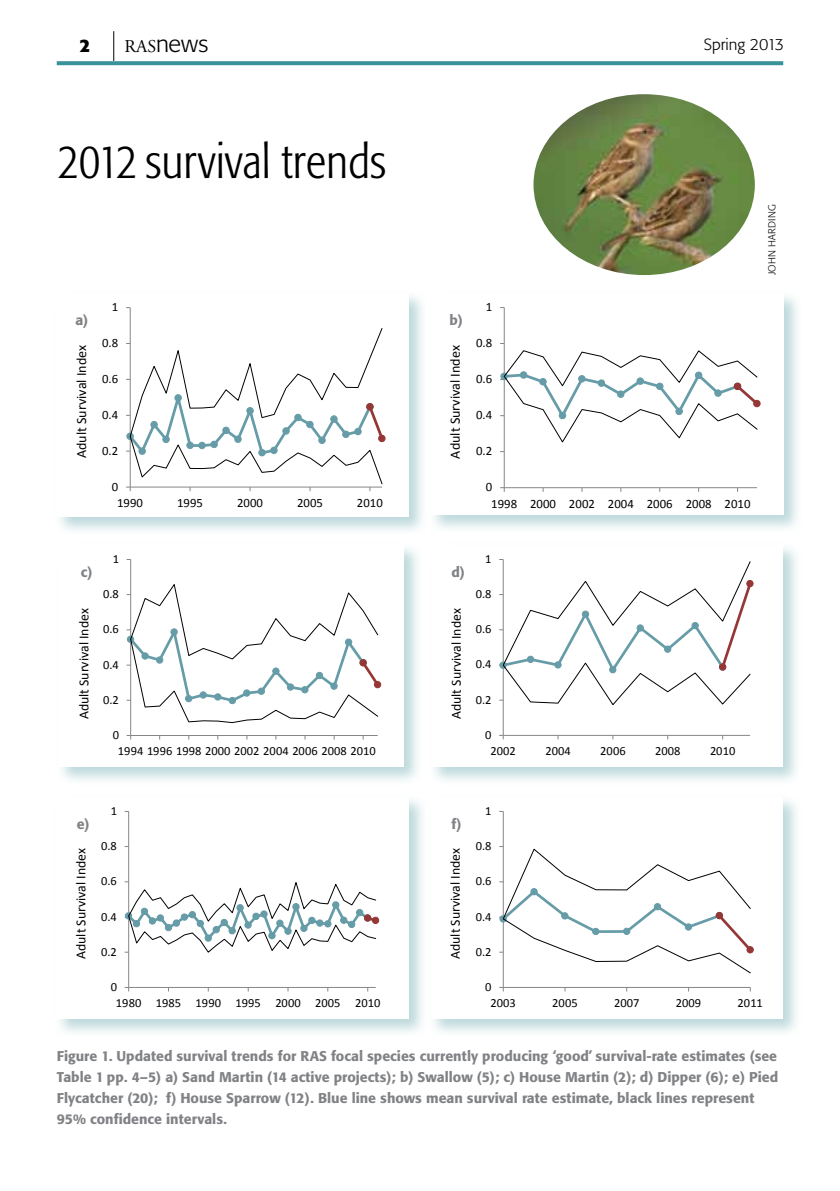
<style>
.page{position:relative;width:840px;height:1191px;background:#fff}
.page>*{position:absolute;margin:0;border:0;box-sizing:border-box;transform-origin:0 0}
.t1{font:300 condensed 48px "Formata BQ";color:#000}
.t2{font:300 24px "Formata BQ";color:#000}
.t3{font:700 18px "Formata BQ";color:#000}
.t4{font:300 16px "Formata BQ";color:#000}
.t5{font:14.2px "Calibri";color:#000}
.t6{font:500 14px/21px "Formata BQ";color:#808285}
.t7{font:14px "Calibri";color:#000}
.t8{font:13.8px "Calibri";color:#000}
.t9{font:12.8px "Calibri";color:#000}
.t10{font:12.6px "Calibri";color:#000}
.t11{font:12.4px "Calibri";color:#000}
.t12{font:300 10px "Formata BQ";letter-spacing:.02em;color:#000}
.s1{font-family:"Adobe Garamond Pro";font-weight:400;font-size:18px}
</style>
<div class="page">
<div style="left:428px;top:794px;width:374px;height:244px;background:#a8ccd0;opacity:.75"></div>
<div style="left:431px;top:797px;width:345px;height:221px;background:#fff"></div>
<hr style="left:502px;top:811px;width:1px;height:176px;background:#868686">
<hr style="left:503px;top:987px;width:246px;height:1px;background:#868686">
<svg style="left:499px;top:846px;width:251px;height:127px"></svg>
<div style="left:715px;top:912px;width:7px;height:6px;background:#953735;border-radius:50%"></div>
<div style="left:715px;top:912px;width:7px;height:7px;border:1px solid #953735;border-radius:50%"></div>
<div style="left:746px;top:946px;width:6px;height:7px;background:#953735;border-radius:50%"></div>
<div style="left:746px;top:946px;width:7px;height:7px;border:1px solid #953735;border-radius:50%"></div>
<div style="left:428px;top:542px;width:374px;height:244px;background:#a8ccd0;opacity:.75"></div>
<div style="left:431px;top:545px;width:345px;height:221px;background:#fff"></div>
<hr style="left:502px;top:559px;width:1px;height:176px;background:#868686">
<hr style="left:503px;top:735px;width:246px;height:1px;background:#868686">
<svg style="left:499px;top:559px;width:251px;height:146px"></svg>
<div style="left:718px;top:663px;width:7px;height:7px;border:1px solid #953735;border-radius:50%"></div>
<div style="left:746px;top:580px;width:6px;height:7px;background:#953735;border-radius:50%"></div>
<div style="left:746px;top:580px;width:7px;height:7px;border:1px solid #953735;border-radius:50%"></div>
<div style="left:56px;top:542px;width:367px;height:244px;background:#a8ccd0;opacity:.75"></div>
<div style="left:59px;top:545px;width:345px;height:221px;background:#fff"></div>
<hr style="left:130px;top:559px;width:1px;height:176px;background:#868686">
<hr style="left:131px;top:735px;width:246px;height:1px;background:#868686">
<svg style="left:126px;top:583px;width:252px;height:140px"></svg>
<div style="left:360px;top:659px;width:6px;height:7px;background:#953735;border-radius:50%"></div>
<div style="left:359px;top:659px;width:7px;height:7px;border:1px solid #953735;border-radius:50%"></div>
<div style="left:374px;top:681px;width:6px;height:7px;background:#953735;border-radius:50%"></div>
<div style="left:374px;top:681px;width:7px;height:7px;border:1px solid #953735;border-radius:50%"></div>
<svg style="left:57px;top:61px;width:725px;height:4px;background:#4198a0"></svg>
<hr style="left:113px;top:31px;width:1px;height:30px;background:#000">
<div style="left:427px;top:290px;width:375px;height:244px;background:#a8ccd0;opacity:.75"></div>
<div style="left:430px;top:293px;width:353px;height:221px;background:#fff"></div>
<hr style="left:503px;top:307px;width:1px;height:181px;background:#868686">
<hr style="left:504px;top:487px;width:252px;height:1px;background:#868686">
<svg style="left:500px;top:350px;width:257px;height:93px"></svg>
<div style="left:733px;top:383px;width:7px;height:6px;background:#953735;border-radius:50%"></div>
<div style="left:733px;top:383px;width:7px;height:7px;border:1px solid #953735;border-radius:50%"></div>
<div style="left:753px;top:400px;width:6px;height:7px;background:#953735;border-radius:50%"></div>
<div style="left:752px;top:400px;width:8px;height:7px;border:1px solid #953735;border-radius:50%"></div>
<div style="left:54px;top:290px;width:373px;height:246px;background:#a8ccd0;opacity:.75"></div>
<div style="left:57px;top:293px;width:351px;height:224px;background:#fff"></div>
<hr style="left:130px;top:308px;width:1px;height:179px;background:#868686">
<svg style="left:126px;top:328px;width:256px;height:163px"></svg>
<div style="left:366px;top:403px;width:7px;height:7px;background:#953735;border-radius:50%"></div>
<div style="left:366px;top:403px;width:7px;height:7px;border:1px solid #953735;border-radius:50%"></div>
<div style="left:378px;top:435px;width:7px;height:6px;background:#953735;border-radius:50%"></div>
<div style="left:378px;top:435px;width:7px;height:7px;border:1px solid #953735;border-radius:50%"></div>
<div style="left:54px;top:794px;width:373px;height:244px;background:#a8ccd0;opacity:.75"></div>
<div style="left:57px;top:797px;width:345px;height:221px;background:#fff"></div>
<hr style="left:128px;top:811px;width:1px;height:176px;background:#868686">
<hr style="left:129px;top:987px;width:246px;height:1px;background:#868686">
<svg style="left:124px;top:880px;width:254px;height:73px"></svg>
<div style="left:372px;top:916px;width:7px;height:8px;border:1px solid #953735;border-radius:50%"></div>
<img style="left:533px;top:94px;width:221px;height:181px">
<p class="t3" style="left:80px;top:35px;width:12px">2</p>
<h2 class="t2" style="left:124px;top:30px;width:85px"><span class="s1">RAS</span>news</h2>
<p class="t4" style="left:703px;top:35px;width:82px">Spring 2013</p>
<h1 class="t1" style="left:58px;top:134px;width:329px">2012 survival trends</h1>
<p class="t10" style="left:112px;top:299px;width:8px">1</p>
<p class="t9" style="left:485px;top:299px;width:8px">1</p>
<p class="t6" style="left:75px;top:310px;width:14px">a)</p>
<p class="t6" style="left:449px;top:310px;width:15px">b)</p>
<p class="t7" style="left:72px;top:458px;width:114px;rotate:-90deg">Adult Survival Index</p>
<p class="t10" style="left:102px;top:335px;width:18px">0.8</p>
<p class="t10" style="left:102px;top:371px;width:18px">0.6</p>
<p class="t10" style="left:102px;top:407px;width:18px">0.4</p>
<p class="t10" style="left:102px;top:442px;width:18px">0.2</p>
<p class="t5" style="left:446px;top:458px;width:115px;rotate:-90deg">Adult Survival Index</p>
<p class="t9" style="left:476px;top:335px;width:18px">0.8</p>
<p class="t9" style="left:476px;top:371px;width:18px">0.6</p>
<p class="t9" style="left:476px;top:407px;width:18px">0.4</p>
<p class="t9" style="left:476px;top:443px;width:18px">0.2</p>
<p class="t10" style="left:112px;top:478px;width:8px">0</p>
<p class="t9" style="left:485px;top:479px;width:8px">0</p>
<p class="t10" style="left:117px;top:495px;width:27px">1990</p>
<p class="t10" style="left:177px;top:495px;width:27px">1995</p>
<p class="t10" style="left:237px;top:495px;width:27px">2000</p>
<p class="t10" style="left:297px;top:495px;width:27px">2005</p>
<p class="t10" style="left:357px;top:495px;width:27px">2010</p>
<p class="t9" style="left:491px;top:495px;width:261px">1998 2000 2002 2004 2006 2008 2010</p>
<p class="t12" style="left:765px;top:275px;width:72px;rotate:-90deg">john harding</p>
<p class="t11" style="left:113px;top:551px;width:8px">1</p>
<p class="t11" style="left:485px;top:551px;width:8px">1</p>
<p class="t6" style="left:81px;top:562px;width:13px">c)</p>
<p class="t6" style="left:451px;top:562px;width:15px">d)</p>
<p class="t11" style="left:103px;top:586px;width:17px">0.8</p>
<p class="t11" style="left:475px;top:586px;width:17px">0.8</p>
<p class="t8" style="left:75px;top:719px;width:112px;rotate:-90deg">Adult Survival Index</p>
<p class="t11" style="left:103px;top:621px;width:17px">0.6</p>
<p class="t11" style="left:103px;top:656px;width:17px">0.4</p>
<p class="t11" style="left:103px;top:692px;width:17px">0.2</p>
<p class="t8" style="left:447px;top:719px;width:112px;rotate:-90deg">Adult Survival Index</p>
<p class="t11" style="left:475px;top:621px;width:17px">0.6</p>
<p class="t11" style="left:475px;top:656px;width:17px">0.4</p>
<p class="t11" style="left:475px;top:691px;width:17px">0.2</p>
<p class="t11" style="left:113px;top:727px;width:8px">0</p>
<p class="t11" style="left:485px;top:727px;width:8px">0</p>
<p class="t11" style="left:118px;top:743px;width:259px">1994 1996 1998 2000 2002 2004 2006 2008 2010</p>
<p class="t11" style="left:490px;top:743px;width:27px">2002</p>
<p class="t11" style="left:545px;top:743px;width:27px">2004</p>
<p class="t11" style="left:600px;top:743px;width:27px">2006</p>
<p class="t11" style="left:654px;top:743px;width:27px">2008</p>
<p class="t11" style="left:709px;top:743px;width:27px">2010</p>
<p class="t6" style="left:77px;top:814px;width:14px">e)</p>
<p class="t8" style="left:72px;top:959px;width:112px;rotate:-90deg">Adult Survival Index</p>
<p class="t11" style="left:111px;top:803px;width:8px">1</p>
<p class="t11" style="left:101px;top:838px;width:17px">0.8</p>
<p class="t11" style="left:101px;top:873px;width:17px">0.6</p>
<p class="t11" style="left:101px;top:908px;width:17px">0.4</p>
<p class="t11" style="left:101px;top:943px;width:17px">0.2</p>
<p class="t11" style="left:111px;top:979px;width:8px">0</p>
<p class="t11" style="left:116px;top:995px;width:266px">1980 1985 1990 1995 2000 2005 2010</p>
<p class="t6" style="left:451px;top:814px;width:12px">f)</p>
<p class="t8" style="left:446px;top:959px;width:112px;rotate:-90deg">Adult Survival Index</p>
<p class="t11" style="left:485px;top:803px;width:8px">1</p>
<p class="t11" style="left:475px;top:838px;width:17px">0.8</p>
<p class="t11" style="left:475px;top:873px;width:17px">0.6</p>
<p class="t11" style="left:475px;top:908px;width:17px">0.4</p>
<p class="t11" style="left:475px;top:943px;width:17px">0.2</p>
<p class="t11" style="left:485px;top:979px;width:8px">0</p>
<p class="t11" style="left:490px;top:995px;width:27px">2003</p>
<p class="t11" style="left:552px;top:995px;width:27px">2005</p>
<p class="t11" style="left:613px;top:995px;width:27px">2007</p>
<p class="t11" style="left:675px;top:995px;width:27px">2009</p>
<p class="t11" style="left:737px;top:995px;width:27px">2011</p>
<p class="t6" style="left:57px;top:1045px;width:722px">Figure 1. Updated survival trends for RAS focal species currently producing ‘good’ survival-rate estimates (see Table 1 pp. 4–5) a) Sand Martin (14 active projects); b) Swallow (5); c) House Martin (2); d) Dipper (6); e) Pied Flycatcher (20); f) House Sparrow (12). Blue line shows mean survival rate estimate, black lines represent 95% confidence intervals.</p>
</div>
